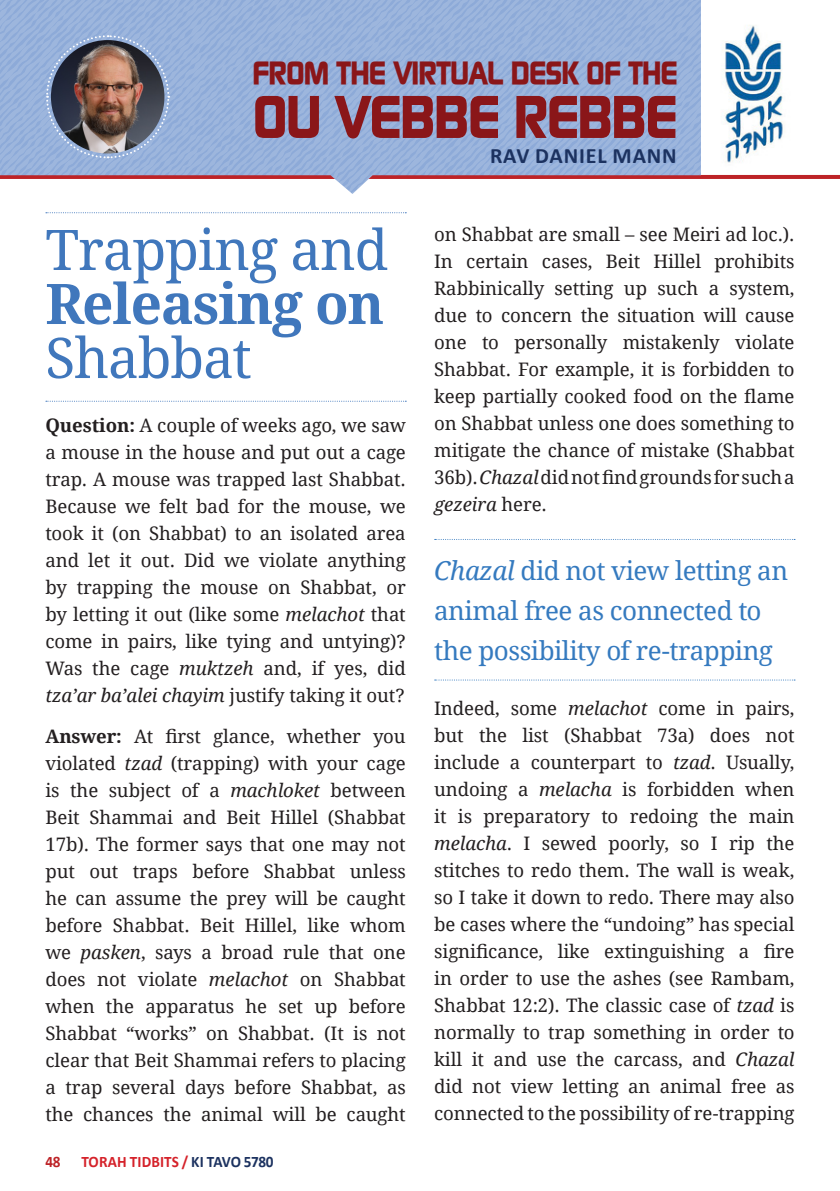
<style>
.page{position:relative;width:840px;height:1191px;background:#fff}
.page>*{position:absolute;margin:0;border:0;box-sizing:border-box;transform-origin:0 0}
.t1{font:700 60px "Continuum";letter-spacing:-.03em;color:#8a1619}
.headline{font:56px/54px "Droid Serif";letter-spacing:-.02em;color:#4077bc;text-align:justify}
.t2{font:700 32px "Continuum";letter-spacing:-.03em;color:#8a1619}
.new_pullouts{font:26px/40px "Droid Serif";letter-spacing:-.02em;color:#357abf}
.t3{font:700 22px "Calibri";letter-spacing:.04em;color:#1c3260}
.MAIN_TEXT{font:18.6px/27px "Droid Serif";letter-spacing:-.005em;color:#231f20;text-align:justify}
.t4{font:700 16px "Calibri";letter-spacing:.005em;color:#d5222a;scale:.95 1}
.s1{font-weight:700}
.s2{font-style:italic}
.s3{color:#bd2327}
.s4{color:#1c3260}
</style>
<div class="page">
<hr style="left:0;top:175px;width:839px;height:4px;background:#bd2327">
<img style="left:722px;top:25px;width:61px;height:138px">
<svg style="left:46px;top:212px;width:360px;height:1px"></svg>
<svg style="left:46px;top:401px;width:360px;height:1px"></svg>
<svg style="left:0;top:175px;width:326px;height:1px"></svg>
<svg style="left:0;top:170px;width:326px;height:5px;background:#96b1db"></svg>
<svg style="left:0;top:163px;width:326px;height:4px"></svg>
<svg style="left:326px;top:0;width:360px;height:194px;background:#9fb4da"></svg>
<svg style="left:0;top:0;width:308px;height:159px;background:#8d9ebe"></svg>
<svg style="left:434px;top:539px;width:360px;height:1px"></svg>
<svg style="left:434px;top:679px;width:360px;height:1px"></svg>
<p class="t2" style="left:252px;top:52px;width:426px">FROM THE VIRTUAL DESK OF THE</p>
<p class="t1" style="left:252px;top:77px;width:426px">OU VEBBE REBBE</p>
<p class="t3" style="left:489px;top:140px;width:188px">RAV DANIEL MANN</p>
<p class="headline" style="left:45px;top:223px;width:344px">Trapping and <span class="s1">Releasing on </span>Shabbat</p>
<p class="MAIN_TEXT" style="left:45px;top:412px;width:362px"><span class="s1">Question:</span> A couple of weeks ago, we saw a mouse in the house and put out a cage trap. A mouse was trapped last Shabbat.<br>Because we felt bad for the mouse, we took it (on Shabbat) to an isolated area and let it out. Did we violate anything by trapping the mouse on Shabbat, or by letting it out (like some <span class="s2">melachot</span> that come in pairs, like tying and untying)?<br>Was the cage <span class="s2">muktzeh</span> and, if yes, did <span class="s2">tza’ar ba’alei chayim</span> justify taking it out?</p>
<p class="MAIN_TEXT" style="left:45px;top:723px;width:362px"><span class="s1">Answer:</span> At first glance, whether you violated <span class="s2">tzad</span> (trapping) with your cage is the subject of a <span class="s2">machloket</span> between Beit Shammai and Beit Hillel (Shabbat 17b). The former says that one may not put out traps before Shabbat unless he can assume the prey will be caught before Shabbat. Beit Hillel, like whom we <span class="s2">pasken</span>, says a broad rule that one does not violate <span class="s2">melachot</span> on Shabbat when the apparatus he set up before Shabbat “works” on Shabbat. (It is not clear that Beit Shammai refers to placing a trap several days before Shabbat, as the chances the animal will be caught</p>
<p class="t4" style="left:45px;top:1150px;width:241px"><span class="s3">48</span> TORAH TIDBITS / <span class="s4">KI TAVO 5780</span></p>
<p class="MAIN_TEXT" style="left:434px;top:221px;width:362px">on Shabbat are small – see Meiri ad loc.).<br>In certain cases, Beit Hillel prohibits Rabbinically setting up such a system, due to concern the situation will cause one to personally mistakenly violate Shabbat. For example, it is forbidden to keep partially cooked food on the flame on Shabbat unless one does something to mitigate the chance of mistake (Shabbat 36b). <span class="s2">Chazal</span> did not find grounds for such a <span class="s2">gezeira</span> here.</p>
<p class="new_pullouts" style="left:434px;top:550px;width:355px"><span class="s2">Chazal</span> did not view letting an animal free as connected to the possibility of re-trapping</p>
<p class="MAIN_TEXT" style="left:434px;top:695px;width:362px">Indeed, some <span class="s2">melachot</span> come in pairs, but the list (Shabbat 73a) does not include a counterpart to <span class="s2">tzad</span>. Usually, undoing a <span class="s2">melacha</span> is forbidden when it is preparatory to redoing the main <span class="s2">melacha</span>. I sewed poorly, so I rip the stitches to redo them. The wall is weak, so I take it down to redo. There may also be cases where the “undoing” has special significance, like extinguishing a fire in order to use the ashes (see Rambam, Shabbat 12:2). The classic case of <span class="s2">tzad</span> is normally to trap something in order to kill it and use the carcass, and <span class="s2">Chazal </span>did not view letting an animal free as connected to the possibility of re-trapping</p>
</div>
